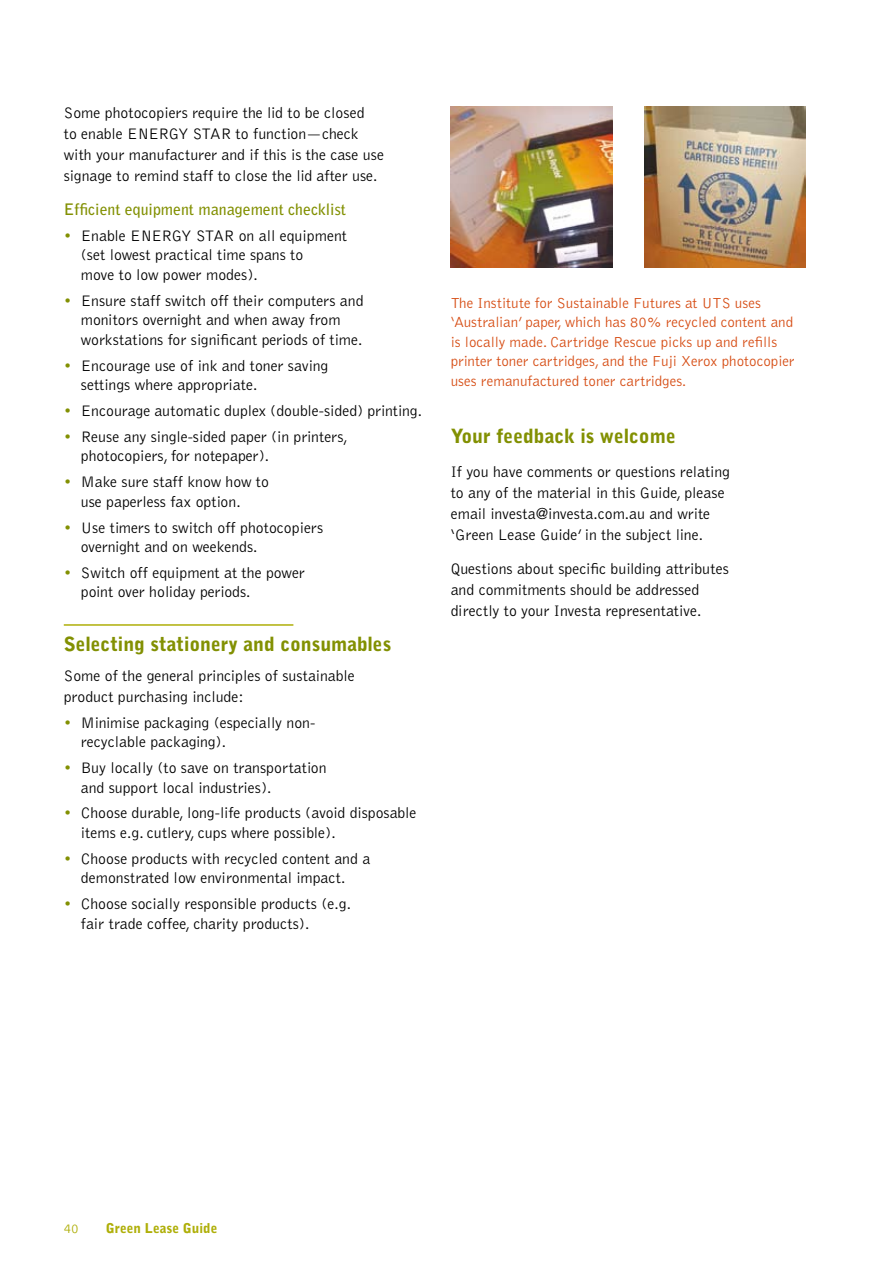
<style>
.page{position:relative;width:893px;height:1263px;background:#fff}
.page>*{position:absolute;margin:0;border:0;box-sizing:border-box;transform-origin:0 0}
.t1{font:900 19.5px "Bell Gothic";color:#829002}
.t2{font:300 15.75px/19.5px "Bell Gothic";color:#000}
.t3{font:700 15.75px "Bell Gothic";color:#829002}
.t4{font:300 15.75px/26px "Bell Gothic";color:#829002}
.t5{font:300 15px/19.5px "Bell Gothic";color:#d64c13}
.t6{font:900 13.5px "Bell Gothic";color:#afaf09}
.t7{font:300 13.5px "Bell Gothic";color:#afaf09}
</style>
<div class="page">
<hr style="left:64px;top:624px;width:229px;height:2px;background:#afaf09">
<img style="left:451px;top:106px;width:161px;height:162px">
<img style="left:644px;top:106px;width:161px;height:162px">
<p class="t2" style="left:64px;top:103px;width:322px;line-height:21px">Some photocopiers require the lid to be closed<br>to enable ENERGY STAR to function—check with your manufacturer and if this is the case use signage to remind staff to close the lid after use.</p>
<p class="t3" style="left:64px;top:200px;width:284px">Efficient equipment management checklist</p>
<p class="t2" style="left:81px;top:226px;width:268px">Enable ENERGY STAR on all equipment (set lowest practical time spans to<br>move to low power modes).</p>
<p class="t2" style="left:81px;top:291px;width:284px">Ensure staff switch off their computers and monitors overnight and when away from workstations for significant periods of time.</p>
<p class="t2" style="left:81px;top:356px;width:249px">Encourage use of ink and toner saving settings where appropriate.</p>
<p class="t2" style="left:81px;top:398px;width:343px;line-height:26px">Encourage automatic duplex (double-sided) printing.<br>Reuse any single-sided paper (in printers,</p>
<p class="t2" style="left:81px;top:443px;width:190px;line-height:26px">photocopiers, for notepaper).<br>Make sure staff know how to</p>
<p class="t2" style="left:81px;top:489px;width:244px;line-height:26px">use paperless fax option.<br>Use timers to switch off photocopiers</p>
<p class="t2" style="left:81px;top:534px;width:225px;line-height:26px">overnight and on weekends.<br>Switch off equipment at the power</p>
<p class="t2" style="left:81px;top:583px;width:171px">point over holiday periods.</p>
<p class="t1" style="left:64px;top:633px;width:329px">Selecting stationery and consumables</p>
<p class="t2" style="left:64px;top:665px;width:292px;line-height:21px">Some of the general principles of sustainable product purchasing include:</p>
<p class="t2" style="left:81px;top:713px;width:236px">Minimise packaging (especially non&shy;recyclable packaging).</p>
<p class="t2" style="left:81px;top:758px;width:247px">Buy locally (to save on transportation and support local industries).</p>
<p class="t2" style="left:81px;top:804px;width:337px">Choose durable, long-life products (avoid disposable items e.g. cutlery, cups where possible).</p>
<p class="t2" style="left:81px;top:849px;width:291px">Choose products with recycled content and a demonstrated low environmental impact.</p>
<p class="t2" style="left:81px;top:894px;width:272px">Choose socially responsible products (e.g. fair trade coffee, charity products).</p>
<p class="t4" style="left:64px;top:223px;width:9px">•</p>
<p class="t4" style="left:64px;top:288px;width:9px">•</p>
<p class="t4" style="left:64px;top:353px;width:9px">•</p>
<p class="t4" style="left:64px;top:398px;width:9px">• •</p>
<p class="t4" style="left:64px;top:469px;width:9px">•</p>
<p class="t4" style="left:64px;top:515px;width:9px">•</p>
<p class="t4" style="left:64px;top:560px;width:9px">•</p>
<p class="t4" style="left:64px;top:710px;width:9px">•</p>
<p class="t4" style="left:64px;top:755px;width:9px">•</p>
<p class="t4" style="left:64px;top:800px;width:9px">•</p>
<p class="t4" style="left:64px;top:846px;width:9px">•</p>
<p class="t4" style="left:64px;top:891px;width:9px">•</p>
<p class="t5" style="left:451px;top:293px;width:345px">The Institute for Sustainable Futures at UTS uses ‘Australian’ paper, which has 80% recycled content and is locally made. Cartridge Rescue picks up and refills printer toner cartridges, and the Fuji Xerox photocopier uses remanufactured toner cartridges.</p>
<p class="t1" style="left:451px;top:425px;width:227px">Your feedback is welcome</p>
<p class="t2" style="left:451px;top:462px;width:281px;line-height:21px">If you have comments or questions relating to any of the material in this Guide, please email investa@investa.com.au and write ‘Green Lease Guide’ in the subject line.</p>
<p class="t2" style="left:451px;top:559px;width:280px;line-height:21px">Questions about specific building attributes and commitments should be addressed directly to your Investa representative.</p>
<p class="t7" style="left:64px;top:1221px;width:17px">40</p>
<p class="t6" style="left:106px;top:1220px;width:113px">Green Lease Guide</p>
</div>
